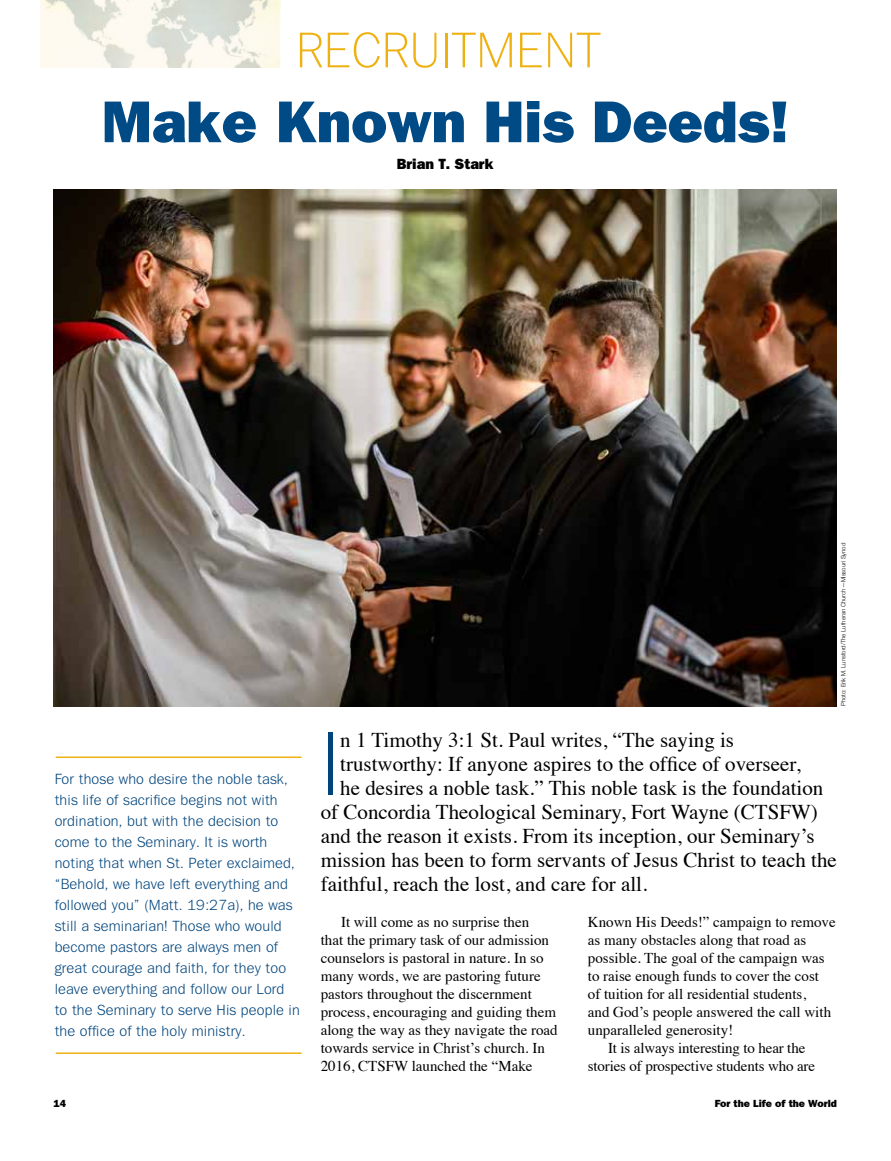
<style>
.page{position:relative;width:891px;height:1161px;background:#fff}
.page>*{position:absolute;margin:0;border:0;box-sizing:border-box;transform-origin:0 0}
.t1{font:300 91.65px "Tee Franklin";color:#00447c}
.t2{font:800 59.85px "Tee Franklin";color:#004b85}
.t3{font:300 51px "Tee Franklin";color:#eeb111}
.t4{font:21px "Times";color:#000}
.t5{font:15px/18px "Times";color:#000}
.t6{font:15px/21px "Tee Franklin";letter-spacing:.01em;color:#00447c}
.t7{font:800 15px "Tee Franklin";color:#000}
.t8{font:800 10.5px "Tee Franklin";color:#000}
.t9{font:300 6px "Helvetica Neue";color:#000}
</style>
<div class="page">
<img style="left:41px;top:0;width:239px;height:67px">
<img style="left:53px;top:189px;width:784px;height:517px">
<hr style="left:56px;top:757px;width:246px;height:1px;background:#eeb111">
<hr style="left:56px;top:1052px;width:246px;height:2px;background:#eeb111">
<h3 class="t3" style="left:296px;top:21px;width:307px">RECRUITMENT</h3>
<h2 class="t2" style="left:102px;top:86px;width:689px">Make Known His Deeds!</h2>
<p class="t7" style="left:397px;top:155px;width:98px">Brian T. Stark</p>
<p class="t9" style="left:839px;top:706px;width:165px;rotate:-90deg">Photo: Erik M. Lunsford/The Lutheran Church—Missouri Synod</p>
<p class="t6" style="left:55px;top:769px;width:247px">For those who desire the noble task, this life of sacrifice begins not with ordination, but with the decision to come to the Seminary. It is worth noting that when St. Peter exclaimed, “Behold, we have left everything and followed you” (Matt. 19:27a), he was still a seminarian! Those who would become pastors are always men of great courage and faith, for they too leave everything and follow our Lord to the Seminary to serve His people in the office of the holy ministry.</p>
<h1 class="t1" style="left:321px;top:712px;width:21px">I</h1>
<h3 class="t4" style="left:340px;top:720px;width:395px">n 1 Timothy 3:1 St. Paul writes, “The saying is</h3>
<h3 class="t4" style="left:340px;top:744px;width:462px">trustworthy: If anyone aspires to the office of overseer,</h3>
<h3 class="t4" style="left:340px;top:768px;width:485px">he desires a noble task.” This noble task is the foundation</h3>
<h3 class="t4" style="left:321px;top:792px;width:499px">of Concordia Theological Seminary, Fort Wayne (CTSFW)</h3>
<h3 class="t4" style="left:321px;top:816px;width:496px">and the reason it exists. From its inception, our Seminary’s</h3>
<h3 class="t4" style="left:321px;top:840px;width:518px">mission has been to form servants of Jesus Christ to teach the</h3>
<h3 class="t4" style="left:321px;top:864px;width:328px">faithful, reach the lost, and care for all.</h3>
<p class="t5" style="left:321px;top:912px;width:239px;text-indent:20px">It will come as no surprise then<br>that the primary task of our admission counselors is pastoral in nature. In so many words, we are pastoring future pastors throughout the discernment process, encouraging and guiding them along the way as they navigate the road towards service in Christ’s church. In 2016, CTSFW launched the “Make</p>
<p class="t5" style="left:588px;top:912px;width:249px">Known His Deeds!” campaign to remove</p>
<p class="t5" style="left:588px;top:930px;width:220px">as many obstacles along that road as</p>
<p class="t5" style="left:588px;top:948px;width:238px">possible. The goal of the campaign was</p>
<p class="t5" style="left:588px;top:966px;width:233px">to raise enough funds to cover the cost</p>
<p class="t5" style="left:588px;top:984px;width:220px">of tuition for all residential students,</p>
<p class="t5" style="left:588px;top:1002px;width:245px">and God’s people answered the call with</p>
<p class="t5" style="left:588px;top:1020px;width:147px">unparalleled generosity!</p>
<p class="t5" style="left:608px;top:1038px;width:199px">It is always interesting to hear the</p>
<p class="t5" style="left:588px;top:1056px;width:229px">stories of prospective students who are</p>
<p class="t8" style="left:53px;top:1097px;width:14px">14</p>
<p class="t8" style="left:715px;top:1097px;width:124px">For the Life of the World</p>
</div>
